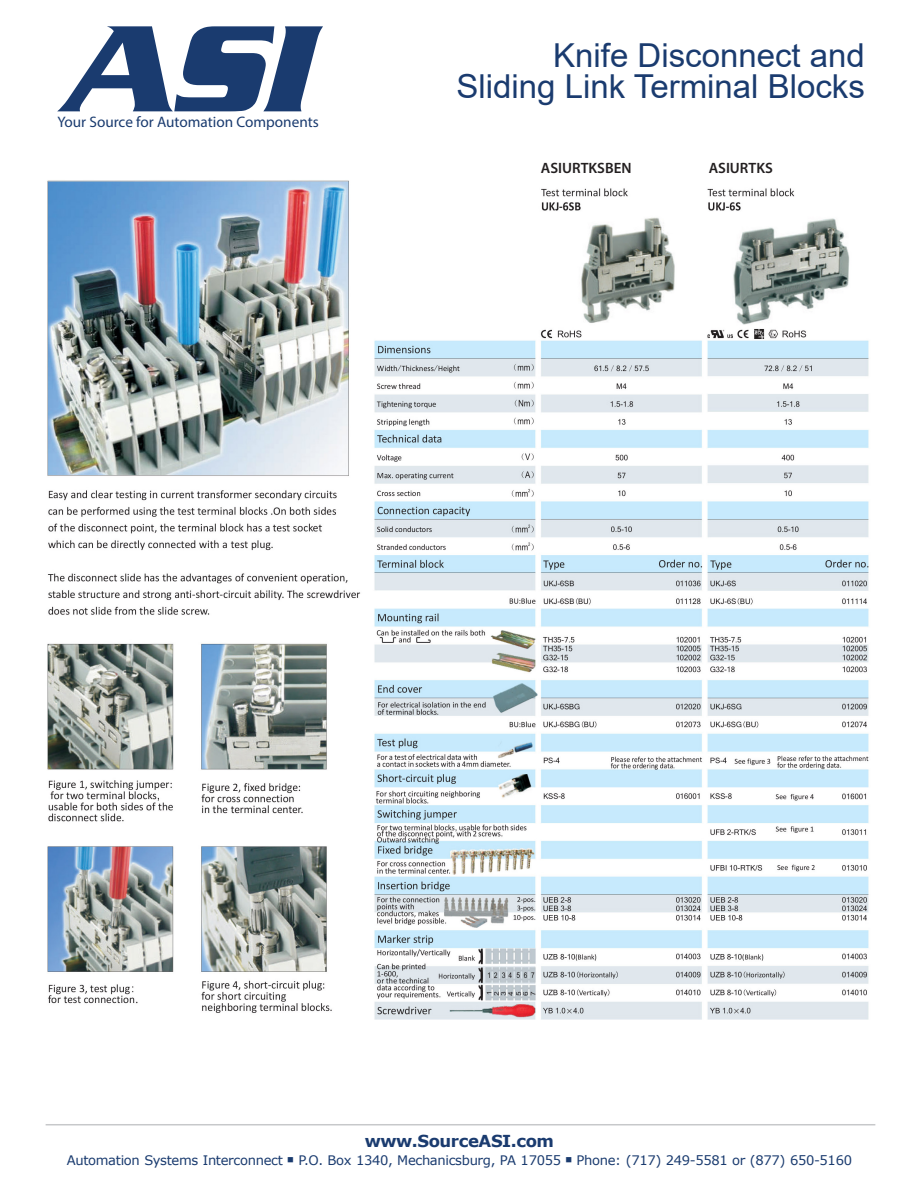
<style>
.page{position:relative;width:918px;height:1188px;background:#fff}
.page>*{position:absolute;margin:0;border:0;box-sizing:border-box;transform-origin:0 0}
.t1{font:33px/31.5px "Arial";color:#1a3b6f;text-align:right}
.t2{font:700 16.5px "Verdana";letter-spacing:-.025em;color:#1a3b6f}
.t3{font:15.3px "Myriad Pro";color:#1a3b6f}
.t4{font:600 15px "Myriad Pro";color:#231f20}
.t5{font:13.2px "Verdana";letter-spacing:-.025em;color:#1a3b6f}
</style>
<div class="page">
<svg style="left:57px;top:26px;width:266px;height:85px"></svg>
<hr style="left:46px;top:1124px;width:829px;height:1px;background:#c7c8ca">
<img style="left:47px;top:180px;width:822px;height:840px">
<p class="t3" style="left:57px;top:112px;width:263px">Your Source for Automation Components</p>
<h1 class="t1" style="left:457px;top:39px;width:410px">Knife Disconnect and<br>Sliding Link Terminal Blocks</h1>
<p class="t4" style="left:541px;top:159px;width:92px">ASIURTKSBEN</p>
<p class="t4" style="left:709px;top:159px;width:66px">ASIURTKS</p>
<p class="t2" style="left:365px;top:1129px;width:191px">www.SourceASI.com</p>
<p class="t5" style="left:67px;top:1151px;width:787px">Automation Systems Interconnect ■ P.O. Box 1340, Mechanicsburg, PA 17055 ■ Phone: (717) 249-5581 or (877) 650-5160</p>
</div>
